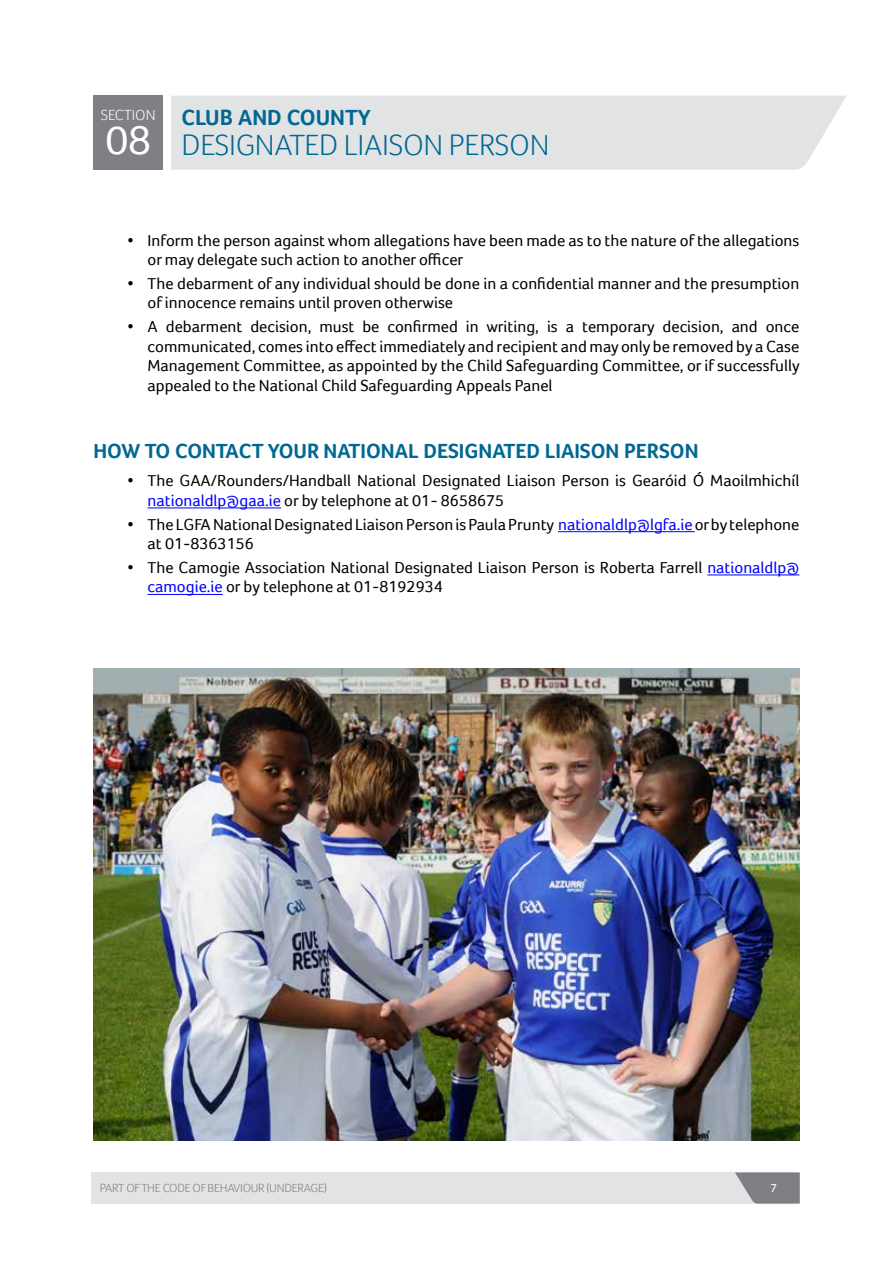
<style>
.page{position:relative;width:893px;height:1263px;background:#fff}
.page>*{position:absolute;margin:0;border:0;box-sizing:border-box;transform-origin:0 0}
.t1{font:42px "Foco";color:#fff}
.t2{font:300 30px "Foco";letter-spacing:-.01em;color:#006892}
.t3{font:700 22.5px "Foco";color:#006892}
.t4{font:700 21px "Foco";color:#006892}
.t5{font:16.5px/19.5px "Foco";color:#000}
.t6{font:300 15px "Foco";color:#fff}
.t7{font:300 12px "Foco";letter-spacing:-.02em;color:#7e8083}
.t8{font:12px "Foco";color:#fff}
.s1{color:#00f}
</style>
<div class="page">
<div style="left:171px;top:96px;width:675px;height:74px;background:#e2e3e4"></div>
<div style="left:91px;top:1172px;width:704px;height:31px;background:#e2e3e4"></div>
<svg style="left:735px;top:1172px;width:65px;height:31px;background:#8e8f92"></svg>
<div style="left:94px;top:96px;width:69px;height:74px;background:#7e8083"></div>
<hr style="left:148px;top:508px;width:133px;height:1px;background:#00f">
<hr style="left:558px;top:531px;width:137px;height:1px;background:#00f">
<hr style="left:707px;top:575px;width:92px;height:1px;background:#00f">
<hr style="left:148px;top:594px;width:75px;height:1px;background:#00f">
<img style="left:94px;top:668px;width:705px;height:472px">
<p class="t6" style="left:101px;top:105px;width:56px">SECTION</p>
<h1 class="t1" style="left:105px;top:115px;width:47px">08</h1>
<h3 class="t3" style="left:181px;top:104px;width:191px">CLUB AND COUNTY</h3>
<h2 class="t2" style="left:181px;top:125px;width:370px">DESIGNATED LIAISON PERSON</h2>
<p class="t5" style="left:148px;top:230px;width:653px;text-indent:-20px">• Inform the person against whom allegations have been made as to the nature of the allegations or may delegate such action to another officer</p>
<p class="t5" style="left:148px;top:273px;width:653px;text-indent:-20px">• The debarment of any individual should be done in a confidential manner and the presumption of innocence remains until proven otherwise</p>
<p class="t5" style="left:148px;top:317px;width:654px;text-align:justify;text-indent:-20px">• A debarment decision, must be confirmed in writing, is a temporary decision, and once communicated, comes into effect immediately and recipient and may only be removed by a Case Management Committee, as appointed by the Child Safeguarding Committee, or if successfully appealed to the National Child Safeguarding Appeals Panel</p>
<p class="t4" style="left:94px;top:439px;width:606px">HOW TO CONTACT YOUR NATIONAL DESIGNATED LIAISON PERSON</p>
<p class="t5" style="left:148px;top:471px;width:653px;text-indent:-20px">• The GAA/Rounders/Handball National Designated Liaison Person is Gearóid Ó Maoilmhichíl <span class="s1">nationaldlp@gaa.ie</span> or by telephone at 01- 8658675</p>
<p class="t5" style="left:148px;top:514px;width:653px;text-indent:-20px">• The LGFA National Designated Liaison Person is Paula Prunty <span class="s1">nationaldlp@lgfa.ie</span> or by telephone at 01-8363156</p>
<p class="t5" style="left:148px;top:557px;width:653px;text-indent:-20px">• The Camogie Association National Designated Liaison Person is Roberta Farrell <span class="s1">nationaldlp@ camogie.ie</span> or by telephone at 01-8192934</p>
<p class="t7" style="left:100px;top:1180px;width:228px">PART OF THE CODE OF BEHAVIOUR (UNDERAGE)</p>
<p class="t8" style="left:770px;top:1181px;width:8px">7</p>
</div>
